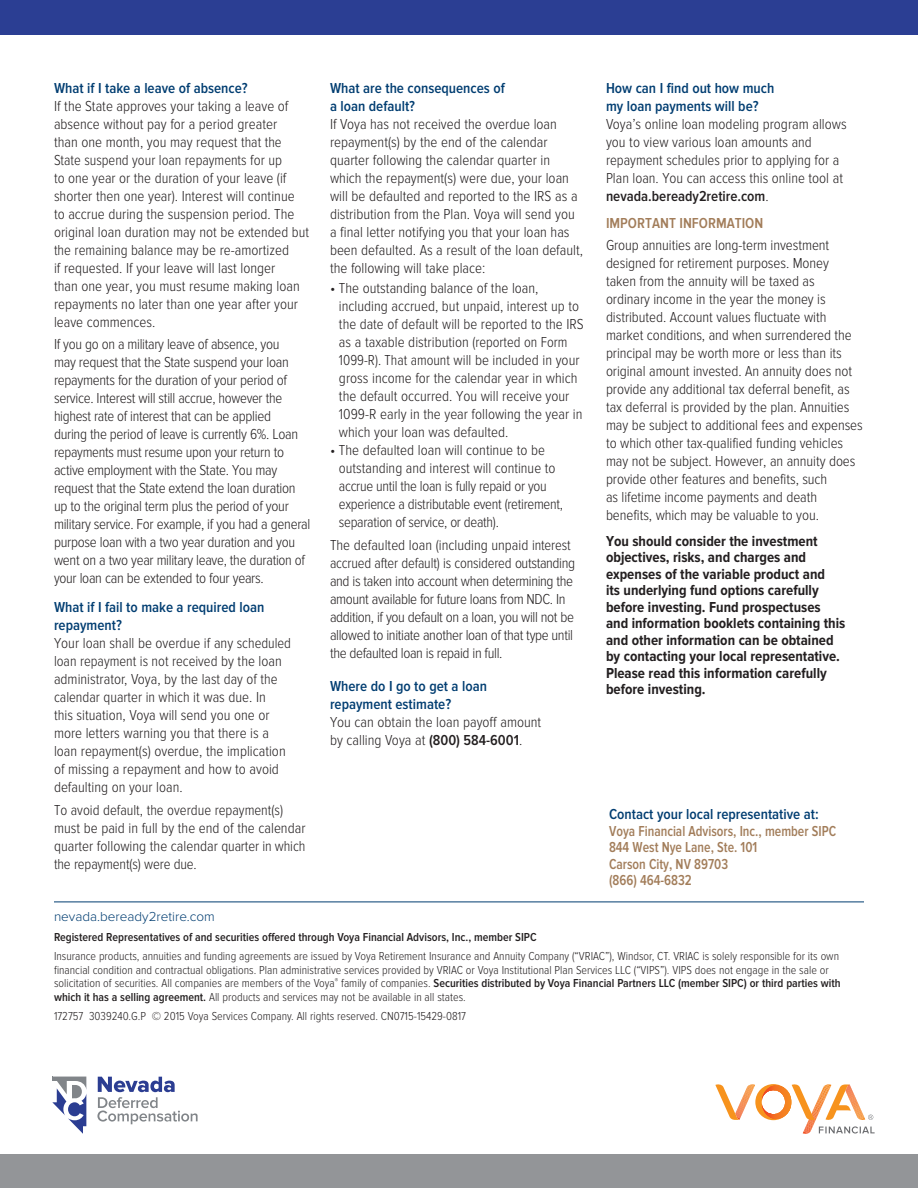
<style>
.page{position:relative;width:918px;height:1188px;background:#fff}
.page>*{position:absolute;margin:0;border:0;box-sizing:border-box;transform-origin:0 0}
.t1{font:300 15px/18px "Proxima Nova Cond";color:#231f20}
.t2{font:300 15px/18px "Proxima Nova Cond";letter-spacing:-.02em;color:#231f20}
.t3{font:700 15px/16.5px "Proxima Nova Cond";color:#231f20}
.t4{font:300 15px/18px "Proxima Nova Cond";letter-spacing:-.025em;color:#231f20}
.t5{font:600 15px/18px "Proxima Nova Cond";color:#003d71}
.t6{font:600 15px/16.5px "Proxima Nova Cond";color:#a27d5a;scale:.91 1}
.t7{font:600 15px "Proxima Nova Cond";color:#a27d5a}
.B_Cover-Compliance{font:300 13.5px "Proxima Nova";color:#003d71}
.B_Cover-Compliance-2{font:300 12px/13.5px "Proxima Nova Cond";color:#231f20}
.B_Cover-Compliance-3{font:600 12px "Proxima Nova Cond";color:#231f20}
.s1{font-weight:600}
.s2{color:#003d71}
</style>
<div class="page">
<div style="left:0;top:0;width:918px;height:34px;background:#2b3e93"></div>
<div style="left:0;top:1154px;width:918px;height:34px;background:#939598"></div>
<svg style="left:715px;top:1084px;width:160px;height:50px"></svg>
<svg style="left:52px;top:1077px;width:35px;height:57px"></svg>
<svg style="left:97px;top:1077px;width:101px;height:47px"></svg>
<hr style="left:54px;top:902px;width:810px;height:1px;background:#003d71">
<p class="t5" style="left:54px;top:79px;width:195px">What if I take a leave of absence?</p>
<p class="t1" style="left:54px;top:97px;width:256px">If the State approves your taking a leave of absence without pay for a period greater<br>than one month, you may request that the State suspend your loan repayments for up<br>to one year or the duration of your leave (if shorter then one year). Interest will continue to accrue during the suspension period. The original loan duration may not be extended but the remaining balance may be re-amortized<br>if requested. If your leave will last longer<br>than one year, you must resume making loan repayments no later than one year after your leave commences.</p>
<p class="t2" style="left:54px;top:336px;width:258px">If you go on a military leave of absence, you<br>may request that the State suspend your loan repayments for the duration of your period of service. Interest will still accrue, however the highest rate of interest that can be applied<br>during the period of leave is currently 6%. Loan repayments must resume upon your return to active employment with the State. You may request that the State extend the loan duration up to the original term plus the period of your military service. For example, if you had a general purpose loan with a two year duration and you went on a two year military leave, the duration of your loan can be extended to four years.</p>
<p class="t5" style="left:54px;top:599px;width:212px">What if I fail to make a required loan repayment?</p>
<p class="t1" style="left:54px;top:635px;width:239px">Your loan shall be overdue if any scheduled loan repayment is not received by the loan administrator, Voya, by the last day of the calendar quarter in which it was due. In<br>this situation, Voya will send you one or more letters warning you that there is a loan repayment(s) overdue, the implication of missing a repayment and how to avoid defaulting on your loan.</p>
<p class="t1" style="left:54px;top:801px;width:253px">To avoid default, the overdue repayment(s) must be paid in full by the end of the calendar quarter following the calendar quarter in which the repayment(s) were due.</p>
<p class="t5" style="left:330px;top:79px;width:176px">What are the consequences of a loan default?</p>
<p class="t1" style="left:330px;top:115px;width:255px">If Voya has not received the overdue loan repayment(s) by the end of the calendar quarter following the calendar quarter in which the repayment(s) were due, your loan will be defaulted and reported to the IRS as a distribution from the Plan. Voya will send you a final letter notifying you that your loan has been defaulted. As a result of the loan default, the following will take place:</p>
<p class="t1" style="left:339px;top:279px;width:246px;text-indent:-9px">• The outstanding balance of the loan, including accrued, but unpaid, interest up to the date of default will be reported to the IRS as a taxable distribution (reported on Form 1099-R). That amount will be included in your gross income for the calendar year in which the default occurred. You will receive your 1099-R early in the year following the year in which your loan was defaulted.</p>
<p class="t2" style="left:339px;top:441px;width:225px;text-indent:-9px">• The defaulted loan will continue to be outstanding and interest will continue to accrue until the loan is fully repaid or you experience a distributable event (retirement, separation of service, or death).</p>
<p class="t4" style="left:330px;top:536px;width:247px">The defaulted loan (including unpaid interest accrued after default) is considered outstanding and is taken into account when determining the amount available for future loans from NDC. In addition, if you default on a loan, you will not be allowed to initiate another loan of that type until the defaulted loan is repaid in full.</p>
<p class="t5" style="left:330px;top:678px;width:158px">Where do I go to get a loan repayment estimate?</p>
<p class="t1" style="left:330px;top:713px;width:213px">You can obtain the loan payoff amount by calling Voya at <span class="s1">(800) 584-6001</span>.</p>
<p class="t5" style="left:606px;top:79px;width:170px">How can I find out how much my loan payments will be?</p>
<p class="t1" style="left:606px;top:115px;width:242px">Voya’s online loan modeling program allows you to view various loan amounts and repayment schedules prior to applying for a Plan loan. You can access this online tool at <span class="s1">nevada.beready2retire.com</span>.</p>
<p class="t7" style="left:606px;top:215px;width:159px">IMPORTANT INFORMATION</p>
<p class="t1" style="left:606px;top:237px;width:258px">Group annuities are long-term investment designed for retirement purposes. Money<br>taken from the annuity will be taxed as<br>ordinary income in the year the money is distributed. Account values fluctuate with market conditions, and when surrendered the principal may be worth more or less than its original amount invested. An annuity does not provide any additional tax deferral benefit, as tax deferral is provided by the plan. Annuities may be subject to additional fees and expenses to which other tax-qualified funding vehicles may not be subject. However, an annuity does provide other features and benefits, such<br>as lifetime income payments and death benefits, which may be valuable to you.</p>
<p class="t3" style="left:606px;top:533px;width:241px">You should consider the investment objectives, risks, and charges and expenses of the variable product and<br>its underlying fund options carefully before investing. Fund prospectuses and information booklets containing this and other information can be obtained by contacting your local representative.<br>Please read this information carefully before investing.</p>
<p class="t6" style="left:609px;top:807px;width:251px"><span class="s2">Contact your local representative at:<br></span>Voya Financial Advisors, Inc., member SIPC<br>844 West Nye Lane, Ste. 101</p>
<p class="t6" style="left:609px;top:856px;width:132px">Carson City, NV 89703</p>
<p class="t6" style="left:609px;top:873px;width:92px">(866) 464-6832</p>
<p class="B_Cover-Compliance" style="left:54px;top:909px;width:162px">nevada.beready2retire.com</p>
<p class="B_Cover-Compliance-3" style="left:54px;top:930px;width:484px">Registered Representatives of and securities offered through Voya Financial Advisors, Inc., member SIPC</p>
<p class="B_Cover-Compliance-2" style="left:54px;top:950px;width:788px">Insurance products, annuities and funding agreements are issued by Voya Retirement Insurance and Annuity Company (“VRIAC”), Windsor, CT. VRIAC is solely responsible for its own financial condition and contractual obligations. Plan administrative services provided by VRIAC or Voya Institutional Plan Services LLC (“VIPS”). VIPS does not engage in the sale or solicitation of securities. All companies are members of the Voya<sup>®</sup> family of companies. <span class="s1">Securities distributed by Voya Financial Partners LLC (member SIPC) or third parties with which it has a selling agreement.</span> All products and services may not be available in all states.</p>
<p class="B_Cover-Compliance-2" style="left:54px;top:1010px;width:414px">172757 3039240.G.P © 2015 Voya Services Company. All rights reserved. CN0715-15429-0817</p>
</div>
